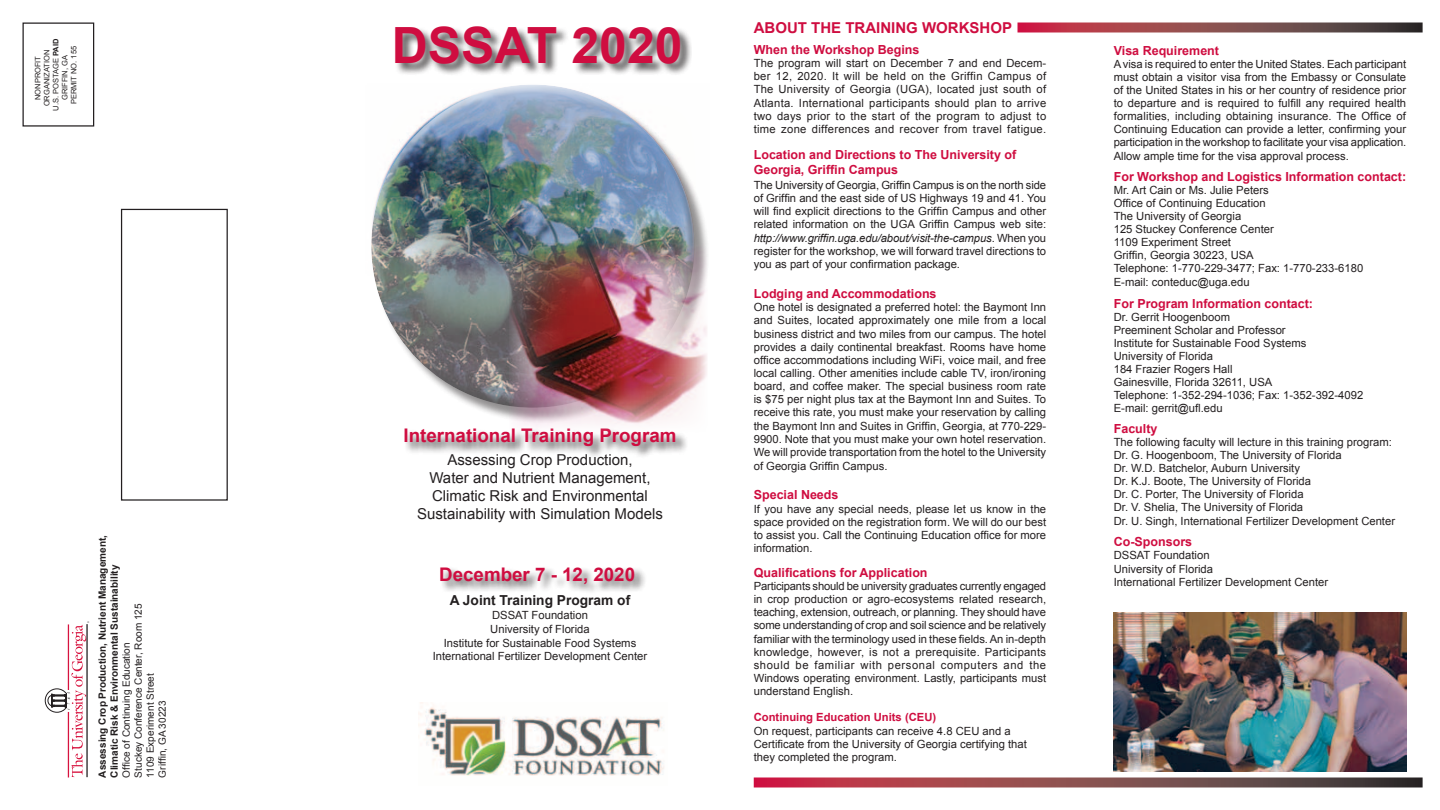
<style>
.page{position:relative;width:1440px;height:810px;background:#fff}
.page>*{position:absolute;margin:0;border:0;box-sizing:border-box;transform-origin:0 0}
.t1{font:700 50px "Arial";color:#cf0d40}
.t2{font:700 18.75px "Arial";color:#cf0d40}
.t3{font:15px/18px "Arial";color:#231f20;text-align:center}
.t4{font:700 15px "Arial";color:#cf0d40}
.t5{font:700 13.75px "Arial";color:#231f20}
.t6{font:700 12.5px/15px "Arial";color:#cf0d40}
.t7{font:11.25px/13.1px "Arial";color:#231f20;text-align:justify}
.t8{font:700 11.25px "Arial";color:#cf0d40}
.t9{font:10px/12px "Arial";color:#231f20}
.t10{font:700 10px/12px "Arial";color:#231f20}
.t11{font:7.5px "Arial";color:#231f20}
.t12{font:2.5px "Times New Roman";color:#231f20}
.s1{font-weight:700}
.s2{font-style:italic}
</style>
<div class="page">
<div style="left:121px;top:209px;width:107px;height:292px;border:1px solid #231f20"></div>
<div style="left:22px;top:22px;width:72px;height:105px;border:1px solid #231f20"></div>
<div style="left:440px;top:567px;width:207px;height:29px;background:#231f20;opacity:.75"></div>
<div style="left:395px;top:26px;width:297px;height:50px;background:#231f20;opacity:.75"></div>
<div style="left:404px;top:428px;width:284px;height:31px;background:#231f20;opacity:.75"></div>
<hr style="left:68px;top:624px;width:1px;height:66px;background:#d7123e">
<hr style="left:68px;top:712px;width:1px;height:66px;background:#d7123e">
<hr style="left:86px;top:624px;width:2px;height:153px;background:#231f20">
<svg style="left:45px;top:625px;width:41px;height:152px"></svg>
<img style="left:1114px;top:612px;width:292px;height:159px">
<svg style="left:754px;top:778px;width:669px;height:10px"></svg>
<svg style="left:1018px;top:22px;width:405px;height:10px"></svg>
<img style="left:419px;top:703px;width:245px;height:73px">
<div style="left:373px;top:86px;width:337px;height:337px;background:#231f20;opacity:.75"></div>
<div style="left:370px;top:84px;width:307px;height:242px;background:#fff;opacity:.75"></div>
<div style="left:377px;top:136px;width:318px;height:272px;background:#231f20;opacity:.75"></div>
<img style="left:509px;top:243px;width:198px;height:189px">
<p class="t11" style="left:34px;top:100px;width:46px;rotate:-90deg">NONPROFIT</p>
<p class="t11" style="left:43px;top:106px;width:58px;rotate:-90deg">ORGANIZATION</p>
<p class="t11" style="left:52px;top:111px;width:73px;rotate:-90deg">U.S. POSTAGE <span class="s1">PAID</span></p>
<p class="t11" style="left:61px;top:100px;width:47px;rotate:-90deg">GRIFFIN, GA</p>
<p class="t11" style="left:70px;top:104px;width:60px;rotate:-90deg">PERMIT NO. 155</p>
<p class="t12" style="left:87px;top:623px;width:3px;rotate:-90deg">®</p>
<p class="t10" style="left:96px;top:778px;width:244px;rotate:-90deg">Assessing Crop Production, Nutrient Management,<br>Climatic Risk &amp; Environmental Sustainability</p>
<p class="t9" style="left:120px;top:778px;width:175px;rotate:-90deg">Office of Continuing Education<br>Stuckey Conference Center, Room 125<br>1109 Experiment Street<br>Griffin, GA 30223</p>
<h3 class="t4" style="left:754px;top:20px;width:260px">ABOUT THE TRAINING WORKSHOP</h3>
<h1 class="t1" style="left:392px;top:17px;width:292px">DSSAT 2020</h1>
<p class="t6" style="left:754px;top:42px;width:167px">When the Workshop Begins</p>
<p class="t7" style="left:754px;top:57px;width:294px">The program will start on December 7 and end Decem&shy;ber 12, 2020. It will be held on the Griffin Campus of The University of Georgia (UGA), located just south of Atlanta. International participants should plan to arrive two days prior to the start of the program to adjust to time zone differences and recover from travel fatigue.</p>
<p class="t6" style="left:754px;top:147px;width:264px">Location and Directions to The University of<br>Georgia, Griffin Campus</p>
<p class="t7" style="left:754px;top:179px;width:294px">The University of Georgia, Griffin Campus is on the north side of Griffin and the east side of US Highways 19 and 41. You will find explicit directions to the Griffin Campus and other related information on the UGA Griffin Campus web site: <span class="s2">http://www.griffin.uga.edu/about/visit-the-campus</span>. When you register for the workshop, we will forward travel directions to you as part of your confirmation package.</p>
<p class="t6" style="left:754px;top:286px;width:184px">Lodging and Accommodations</p>
<p class="t7" style="left:754px;top:301px;width:294px">One hotel is designated a preferred hotel: the Baymont Inn and Suites, located approximately one mile from a local business district and two miles from our campus. The hotel provides a daily continental breakfast. Rooms have home office accommodations including WiFi, voice mail, and free local calling. Other amenities include cable TV, iron/ironing board, and coffee maker. The special business room rate is $75 per night plus tax at the Baymont Inn and Suites. To receive this rate, you must make your reservation by calling the Baymont Inn and Suites in Griffin, Georgia, at 770-229- 9900. Note that you must make your own hotel reservation.<br>We will provide transportation from the hotel to the University of Georgia Griffin Campus.</p>
<p class="t6" style="left:754px;top:488px;width:86px">Special Needs</p>
<p class="t7" style="left:754px;top:502px;width:294px">If you have any special needs, please let us know in the space provided on the registration form. We will do our best to assist you. Call the Continuing Education office for more information.</p>
<p class="t6" style="left:754px;top:565px;width:175px">Qualifications for Application</p>
<p class="t7" style="left:754px;top:580px;width:294px">Participants should be university graduates currently engaged in crop production or agro-ecosystems related research, teaching, extension, outreach, or planning. They should have some understanding of crop and soil science and be relatively familiar with the terminology used in these fields. An in-depth knowledge, however, is not a prerequisite. Participants should be familiar with personal computers and the Windows operating environment. Lastly, participants must understand English.</p>
<p class="t8" style="left:754px;top:711px;width:184px">Continuing Education Units (CEU)</p>
<p class="t7" style="left:754px;top:724px;width:275px;text-align:left">On request, participants can receive 4.8 CEU and a<br>Certificate from the University of Georgia certifying that they completed the program.</p>
<p class="t6" style="left:1114px;top:43px;width:107px">Visa Requirement</p>
<p class="t7" style="left:1114px;top:57px;width:294px">A visa is required to enter the United States. Each participant must obtain a visitor visa from the Embassy or Consulate of the United States in his or her country of residence prior to departure and is required to fulfill any required health formalities, including obtaining insurance. The Office of Continuing Education can provide a letter, confirming your participation in the workshop to facilitate your visa application.<br>Allow ample time for the visa approval process.</p>
<p class="t6" style="left:1114px;top:169px;width:294px">For Workshop and Logistics Information contact:</p>
<p class="t7" style="left:1114px;top:184px;width:251px;text-align:left">Mr. Art Cain or Ms. Julie Peters<br>Office of Continuing Education<br>The University of Georgia<br>125 Stuckey Conference Center<br>1109 Experiment Street<br>Griffin, Georgia 30223, USA<br>Telephone: 1-770-229-3477; Fax: 1-770-233-6180<br>E-mail: conteduc@uga.edu</p>
<p class="t6" style="left:1114px;top:296px;width:201px">For Program Information contact:</p>
<p class="t7" style="left:1114px;top:310px;width:251px;text-align:left">Dr. Gerrit Hoogenboom<br>Preeminent Scholar and Professor<br>Institute for Sustainable Food Systems<br>University of Florida<br>184 Frazier Rogers Hall<br>Gainesville, Florida 32611, USA<br>Telephone: 1-352-294-1036; Fax: 1-352-392-4092<br>E-mail: gerrit@ufl.edu</p>
<p class="t6" style="left:1114px;top:421px;width:45px">Faculty</p>
<p class="t7" style="left:1114px;top:435px;width:283px;text-align:left">The following faculty will lecture in this training program:<br>Dr. G. Hoogenboom, The University of Florida<br>Dr. W.D. Batchelor, Auburn University<br>Dr. K.J. Boote, The University of Florida<br>Dr. C. Porter, The University of Florida<br>Dr. V. Shelia, The University of Florida<br>Dr. U. Singh, International Fertilizer Development Center</p>
<p class="t6" style="left:1114px;top:534px;width:80px">Co-Sponsors</p>
<p class="t7" style="left:1114px;top:549px;width:101px">DSSAT Foundation<br>University of Florida</p>
<h2 class="t2" style="left:404px;top:425px;width:274px">International Training Program</h2>
<h3 class="t3" style="left:417px;top:451px;width:247px">Assessing Crop Production,<br>Water and Nutrient Management, Climatic Risk and Environmental Sustainability with Simulation Models</h3>
<h2 class="t2" style="left:439px;top:564px;width:197px">December 7 - 12, 2020</h2>
<p class="t7" style="left:1114px;top:575px;width:216px">International Fertilizer Development Center</p>
<p class="t5" style="left:450px;top:593px;width:182px">A Joint Training Program of</p>
<p class="t7" style="left:433px;top:608px;width:216px;line-height:13.8px;text-align:center">DSSAT Foundation<br>University of Florida<br>Institute for Sustainable Food Systems<br>International Fertilizer Development Center</p>
</div>
